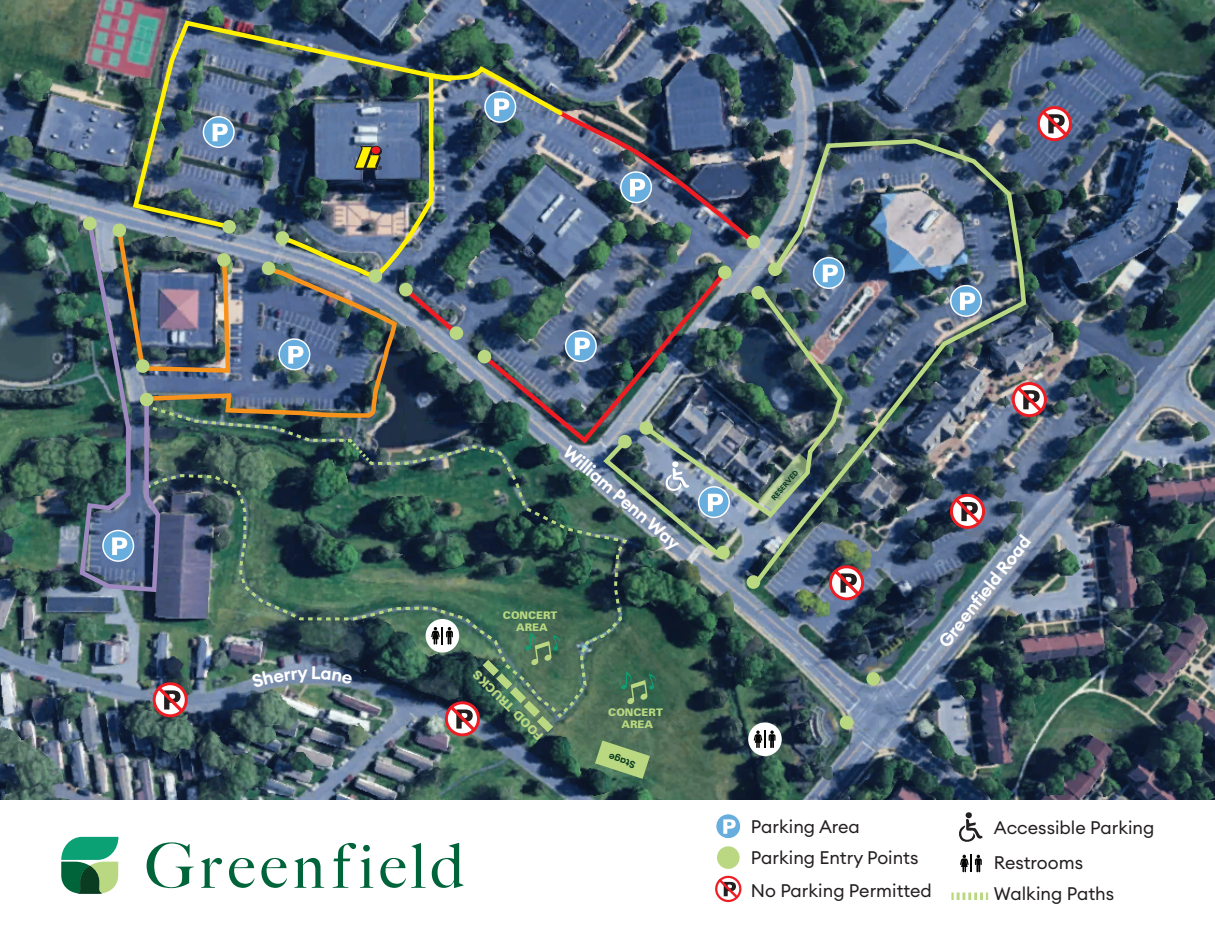
<style>
.page{position:relative;width:1215px;height:945px;background:#fff}
.page>*{position:absolute;margin:0;border:0;box-sizing:border-box;transform-origin:0 0}
.t1{font:18px/32px "Euclid Circular A";color:#231f20}
.t2{font:600 18px "Euclid Circular A";color:#fff}
.t3{font:900 12px "Zurich BT";color:#b9d881}
.t4{font:900 10.5px/12px "Zurich BT";color:#b9d881;text-align:center}
.t5{font:600 9.9px "Euclid Circular A";color:#0a3c21}
.t6{font:600 7.5px "Euclid Circular A";color:#0a3c21}
</style>
<div class="page">
<img style="left:0;top:0;width:1215px;height:799px">
<svg style="left:716px;top:814px;width:25px;height:25px"></svg>
<div style="left:717px;top:846px;width:23px;height:23px;background:#b9d881;border-radius:50%"></div>
<svg style="left:959px;top:812px;width:24px;height:30px"></svg>
<svg style="left:960px;top:855px;width:22px;height:17px"></svg>
<svg style="left:147px;top:842px;width:47px;height:46px"></svg>
<svg style="left:201px;top:858px;width:21px;height:30px"></svg>
<svg style="left:229px;top:858px;width:26px;height:30px"></svg>
<svg style="left:261px;top:858px;width:26px;height:30px"></svg>
<svg style="left:294px;top:858px;width:30px;height:30px"></svg>
<svg style="left:333px;top:843px;width:40px;height:45px"></svg>
<svg style="left:380px;top:843px;width:46px;height:45px"></svg>
<svg style="left:432px;top:843px;width:32px;height:45px"></svg>
<svg style="left:61px;top:837px;width:58px;height:57px"></svg>
<svg style="left:715px;top:876px;width:27px;height:26px"></svg>
<svg style="left:1037px;top:106px;width:35px;height:35px"></svg>
<svg style="left:1029px;top:382px;width:18px;height:35px"></svg>
<svg style="left:951px;top:893px;width:37px;height:7px"></svg>
<img style="left:865px;top:137px;width:164px;height:451px">
<img style="left:455px;top:63px;width:111px;height:28px">
<img style="left:130px;top:18px;width:325px;height:73px">
<div style="left:866px;top:672px;width:14px;height:14px;background:#b9d881;border-radius:50%"></div>
<img style="left:77px;top:91px;width:788px;height:688px">
<p class="t2" style="left:574px;top:440px;width:150px;rotate:41deg">William Penn Way</p>
<p class="t4" style="left:503px;top:609px;width:56px">CONCERT<br>AREA</p>
<p class="t3" style="left:536px;top:744px;width:95px;rotate:-135deg">FOOD TRUCKS</p>
<p class="t4" style="left:608px;top:706px;width:56px">CONCERT<br>AREA</p>
<p class="t5" style="left:633px;top:771px;width:29px;rotate:-162deg">Stage</p>
<p class="t6" style="left:769px;top:496px;width:38px;rotate:-49deg">RESERVED</p>
<p class="t2" style="left:933px;top:638px;width:138px;rotate:-52deg">Greenfield Road</p>
<p class="t1" style="left:751px;top:811px;width:182px">Parking Area<br>Parking Entry Points<br>No Parking Permitted</p>
<p class="t1" style="left:994px;top:809px;width:162px;line-height:35.7px">Accessible Parking<br>Restrooms</p>
<p class="t1" style="left:994px;top:878px;width:122px">Walking Paths</p>
</div>
